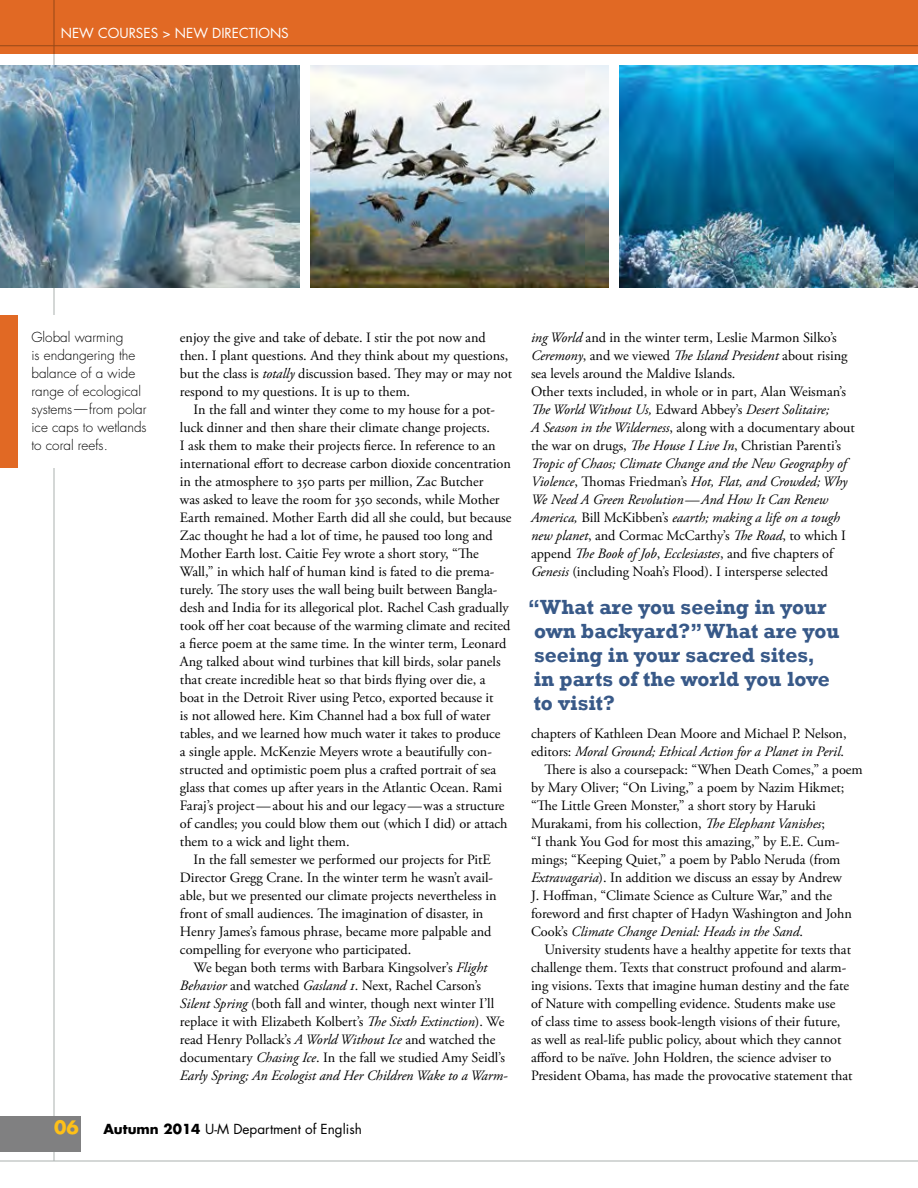
<style>
.page{position:relative;width:918px;height:1188px;background:#fff}
.page>*{position:absolute;margin:0;border:0;box-sizing:border-box;transform-origin:0 0}
.t1{font:700 21px/24px "Rockwell";color:#385988}
.t2{font:700 18px "Futura";color:#fec018}
.t3{font:14.25px/18px "Adobe Garamond Pro";color:#000}
.t4{font:italic 14.25px "Adobe Garamond Pro";color:#000}
.t5{font:300 13.5px/18px "Futura";color:#000}
.t6{font:13.5px "Futura";color:#000}
.t7{font:13.5px "Futura";color:#fff}
.s1{font-style:italic}
.s2{font-weight:700}
.s3{font-style:normal}
</style>
<div class="page">
<hr style="left:0;top:1161px;width:918px;height:1px;background:#aab1af">
<hr style="left:54px;top:0;width:1px;height:1161px;background:#aab1af">
<div style="left:0;top:1116px;width:81px;height:36px;background:#808081"></div>
<img style="left:310px;top:65px;width:299px;height:223px">
<img style="left:620px;top:65px;width:298px;height:223px">
<div style="left:0;top:0;width:918px;height:54px;background:#e16924"></div>
<div style="left:0;top:316px;width:20px;height:152px;background:#e16924"></div>
<div style="left:18px;top:315px;width:144px;height:153px;background:#fff"></div>
<img style="left:0;top:65px;width:299px;height:223px">
<p class="t7" style="left:61px;top:24px;width:230px">NEW COURSES &gt; NEW DIRECTIONS</p>
<p class="t5" style="left:32px;top:328px;width:117px">Global warming<br>is endangering the balance of a wide range of ecological systems—from polar ice caps to wetlands to coral reefs.</p>
<p class="t3" style="left:180px;top:329px;width:334px">enjoy the give and take of debate. I stir the pot now and then. I plant questions. And they think about my questions, but the class is <span class="s1">totally</span> discussion based. They may or may not respond to my questions. It is up to them.</p>
<p class="t3" style="left:180px;top:401px;width:333px;text-indent:13px">In the fall and winter they come to my house for a pot&shy;luck dinner and then share their climate change projects.<br>I ask them to make their projects fierce. In reference to an international effort to decrease carbon dioxide concentration in the atmosphere to 350 parts per million, Zac Butcher<br>was asked to leave the room for 350 seconds, while Mother Earth remained. Mother Earth did all she could, but because Zac thought he had a lot of time, he paused too long and Mother Earth lost. Caitie Fey wrote a short story, “The Wall,” in which half of human kind is fated to die prema&shy;turely. The story uses the wall being built between Bangla&shy;desh and India for its allegorical plot. Rachel Cash gradually took off her coat because of the warming climate and recited a fierce poem at the same time. In the winter term, Leonard Ang talked about wind turbines that kill birds, solar panels that create incredible heat so that birds flying over die, a boat in the Detroit River using Petco, exported because it<br>is not allowed here. Kim Channel had a box full of water tables, and we learned how much water it takes to produce<br>a single apple. McKenzie Meyers wrote a beautifully con&shy;structed and optimistic poem plus a crafted portrait of sea glass that comes up after years in the Atlantic Ocean. Rami Faraj’s project—about his and our legacy—was a structure of candles; you could blow them out (which I did) or attach them to a wick and light them.</p>
<p class="t3" style="left:180px;top:851px;width:318px;text-indent:13px">In the fall semester we performed our projects for PitE Director Gregg Crane. In the winter term he wasn’t avail&shy;able, but we presented our climate projects nevertheless in front of small audiences. The imagination of disaster, in Henry James’s famous phrase, became more palpable and compelling for everyone who participated.</p>
<p class="t3" style="left:180px;top:959px;width:329px;text-indent:13px">We began both terms with Barbara Kingsolver’s <span class="s1">Flight Behavior</span> and watched <span class="s1">Gasland 1</span>. Next, Rachel Carson’s <span class="s1">Silent Spring</span> (both fall and winter, though next winter I’ll replace it with Elizabeth Kolbert’s <span class="s1">The Sixth Extinction</span>). We read Henry Pollack’s <span class="s1">A World Without Ice</span> and watched the documentary <span class="s1">Chasing Ice</span>. In the fall we studied Amy Seidl’s <span class="s1">Early Spring; An Ecologist and Her Children Wake to a Warm-</span></p>
<p class="t2" style="left:54px;top:1115px;width:26px">06</p>
<p class="t6" style="left:103px;top:1120px;width:260px"><span class="s2">Autumn 2014</span> U‑M Department of English</p>
<p class="t3" style="left:531px;top:329px;width:325px"><span class="s1">ing World</span> and in the winter term, Leslie Marmon Silko’s <span class="s1">Ceremony</span>, and we viewed <span class="s1">The Island President</span> about rising sea levels around the Maldive Islands.<br>Other texts included, in whole or in part, Alan Weisman’s <span class="s1">The World Without Us,</span> Edward Abbey’s <span class="s1">Desert Solitaire;<br>A Season in the Wilderness</span>, along with a documentary about the war on drugs, <span class="s1">The House I Live In</span>, Christian Parenti’s <span class="s1">Tropic of Chaos; Climate Change and the New Geography of Violence</span>, Thomas Friedman’s <span class="s1">Hot, Flat, and Crowded; Why We Need A Green Revolution—And How It Can Renew America,</span> Bill McKibben’s <span class="s1">eaarth; making a life on a tough new planet</span>, and Cormac McCarthy’s <span class="s1">The Road</span>, to which I append <span class="s1">The Book of Job</span>, <span class="s1">Ecclesiastes</span>, and five chapters of <span class="s1">Genesis</span> (including Noah’s Flood). I intersperse selected</p>
<h1 class="t1" style="left:528px;top:595px;width:313px">“What are you seeing in your own backyard?” What are you seeing in your sacred sites,<br>in parts of the world you love to visit?</h1>
<p class="t3" style="left:531px;top:725px;width:317px">chapters of Kathleen Dean Moore and Michael P. Nelson,</p>
<p class="t4" style="left:531px;top:743px;width:315px"><span class="s3">editors:</span> Moral Ground; Ethical Action for a Planet in Peril<span class="s3">.</span></p>
<p class="t3" style="left:544px;top:761px;width:320px">There is also a coursepack: “When Death Comes,” a poem</p>
<p class="t3" style="left:531px;top:779px;width:315px">by Mary Oliver; “On Living,” a poem by Nazim Hikmet;</p>
<p class="t3" style="left:531px;top:797px;width:286px">“The Little Green Monster,” a short story by Haruki</p>
<p class="t3" style="left:531px;top:815px;width:295px">Murakami, from his collection, <span class="s1">The Elephant Vanishes</span>;</p>
<p class="t3" style="left:531px;top:833px;width:310px">“I thank You God for most this amazing,” by E.E. Cum-</p>
<p class="t3" style="left:531px;top:851px;width:311px">mings; “Keeping Quiet,” a poem by Pablo Neruda (from</p>
<p class="t3" style="left:531px;top:869px;width:312px"><span class="s1">Extravagaria</span>). In addition we discuss an essay by Andrew</p>
<p class="t3" style="left:531px;top:887px;width:303px">J. Hoffman, “Climate Science as Culture War,” and the</p>
<p class="t3" style="left:531px;top:905px;width:322px">foreword and first chapter of Hadyn Washington and John</p>
<p class="t4" style="left:531px;top:923px;width:274px"><span class="s3">Cook’s</span> Climate Change Denial: Heads in the Sand<span class="s3">.</span></p>
<p class="t3" style="left:544px;top:941px;width:308px">University students have a healthy appetite for texts that</p>
<p class="t3" style="left:531px;top:959px;width:317px">challenge them. Texts that construct profound and alarm-</p>
<p class="t3" style="left:531px;top:977px;width:320px">ing visions. Texts that imagine human destiny and the fate</p>
<p class="t3" style="left:531px;top:995px;width:306px">of Nature with compelling evidence. Students make use</p>
<p class="t3" style="left:531px;top:1013px;width:311px">of class time to assess book-length visions of their future,</p>
<p class="t3" style="left:531px;top:1031px;width:312px">as well as real-life public policy, about which they cannot</p>
<p class="t3" style="left:531px;top:1049px;width:302px">afford to be naïve. John Holdren, the science adviser to</p>
<p class="t3" style="left:531px;top:1067px;width:323px">President Obama, has made the provocative statement that</p>
</div>
